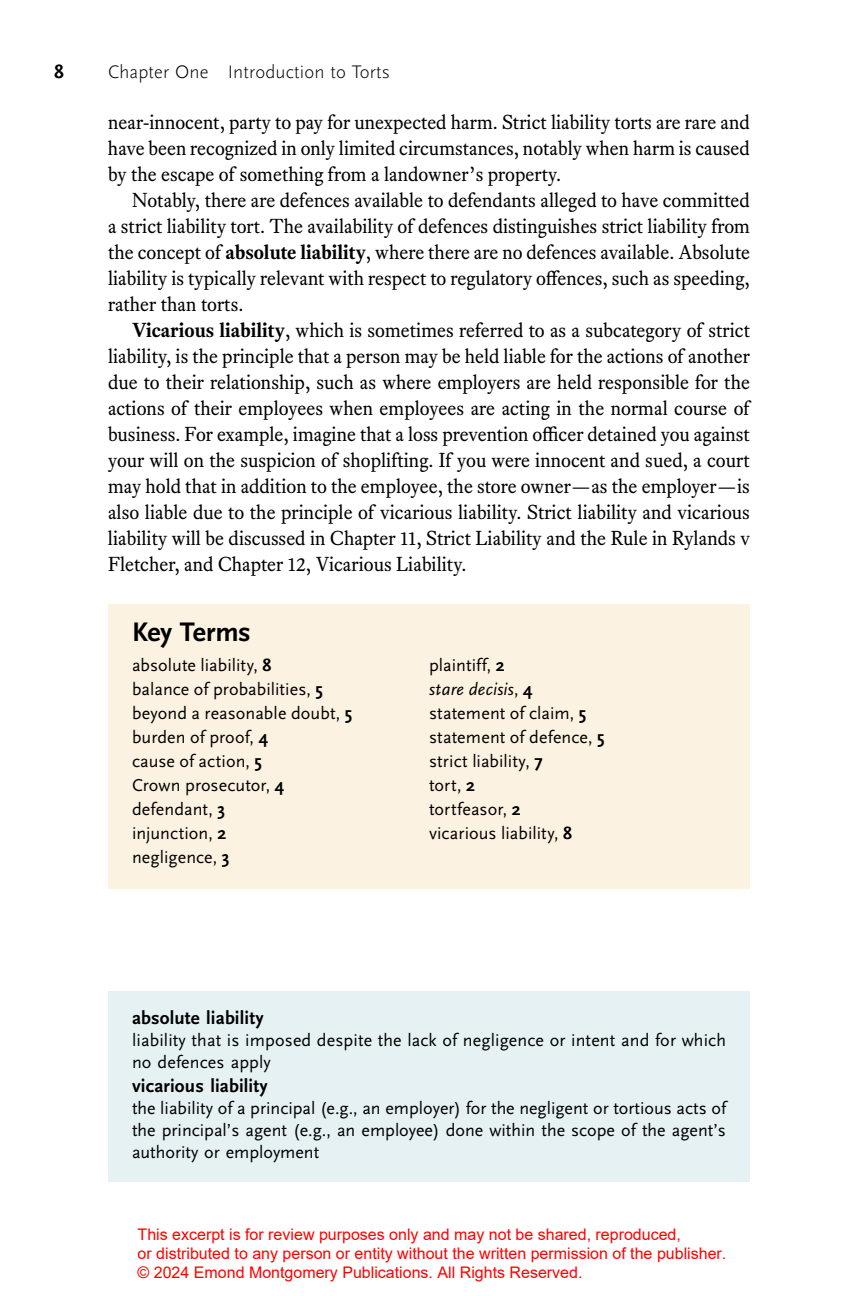
<style>
.page{position:relative;width:864px;height:1296px;background:#fff}
.page>*{position:absolute;margin:0;border:0;box-sizing:border-box;transform-origin:0 0}
.t1{font:700 28px "Scala Sans OT";letter-spacing:-.015em;color:#000}
.t2{font:20px/26px "Equity Text B";color:#000;text-align:justify}
.t3{font:700 20px "Scala Sans OT";color:#000}
.t4{font:700 19px "Scala Sans OT";letter-spacing:.01em;color:#000}
.t5{font:300 19px "Scala Sans OT";letter-spacing:.005em;color:#000}
.t6{font:18px/24px "Scala Sans OT";letter-spacing:.005em;color:#000}
.t7{font:16px/19.2px "Arial";color:#f00}
.s1{font-weight:700}
.s2{font-style:italic}
</style>
<div class="page">
<div style="left:108px;top:604px;width:642px;height:285px;background:#fcf2e2"></div>
<div style="left:108px;top:991px;width:642px;height:191px;background:#e5f1f3"></div>
<p class="t3" style="left:54px;top:60px;width:11px">8</p>
<p class="t5" style="left:108px;top:61px;width:284px">Chapter One Introduction to Torts</p>
<p class="t2" style="left:108px;top:109px;width:643px">near-innocent, party to pay for unexpected harm. Strict liability torts are rare and have been recognized in only limited circumstances, notably when harm is caused by the escape of something from a landowner’s property.</p>
<p class="t2" style="left:108px;top:187px;width:644px;text-indent:24px">Notably, there are defences available to defendants alleged to have committed a strict liability tort. The availability of defences distinguishes strict liability from the concept of <span class="s1">absolute liability</span>, where there are no defences available. Absolute liability is typically relevant with respect to regulatory offences, such as speeding, rather than torts.</p>
<p class="t2" style="left:108px;top:317px;width:644px;text-indent:24px"><span class="s1">Vicarious liability</span>, which is sometimes referred to as a subcategory of strict liability, is the principle that a person may be held liable for the actions of another due to their relationship, such as where employers are held responsible for the actions of their employees when employees are acting in the normal course of business. For example, imagine that a loss prevention officer detained you against your will on the suspicion of shoplifting. If you were innocent and sued, a court may hold that in addition to the employee, the store owner—as the employer—is also liable due to the principle of vicarious liability. Strict liability and vicarious liability will be discussed in Chapter 11, Strict Liability and the Rule in Rylands v Fletcher, and Chapter 12, Vicarious Liability.</p>
<h1 class="t1" style="left:132px;top:617px;width:120px">Key Terms</h1>
<p class="t6" style="left:132px;top:654px;width:222px">absolute liability, <span class="s1">8<br></span>balance of probabilities, <span class="s1">5 </span>beyond a reasonable doubt, <span class="s1">5 </span>burden of proof, <span class="s1">4<br></span>cause of action, <span class="s1">5<br></span>Crown prosecutor, <span class="s1">4 </span>defendant, <span class="s1">3<br></span>injunction, <span class="s1">2<br></span>negligence, <span class="s1">3</span></p>
<p class="t6" style="left:429px;top:654px;width:177px">plaintiff, <span class="s1">2<br></span><span class="s2">stare decisis</span>, <span class="s1">4 </span>statement of claim, <span class="s1">5 </span>statement of defence, <span class="s1">5 </span>strict liability, <span class="s1">7<br></span>tort, <span class="s1">2<br></span>tortfeasor, <span class="s1">2<br></span>vicarious liability, <span class="s1">8</span></p>
<p class="t4" style="left:132px;top:1007px;width:133px">absolute liability</p>
<p class="t6" style="left:132px;top:1030px;width:596px;line-height:22px">liability that is imposed despite the lack of negligence or intent and for which no defences apply</p>
<p class="t4" style="left:132px;top:1075px;width:137px">vicarious liability</p>
<p class="t6" style="left:132px;top:1098px;width:596px;line-height:22px;text-align:justify">the liability of a principal (e.g., an employer) for the negligent or tortious acts of the principal’s agent (e.g., an employee) done within the scope of the agent’s authority or employment</p>
<p class="t7" style="left:138px;top:1225px;width:590px">This excerpt is for review purposes only and may not be shared, reproduced,<br>or distributed to any person or entity without the written permission of the publisher. © 2024 Emond Montgomery Publications. All Rights Reserved.</p>
</div>
